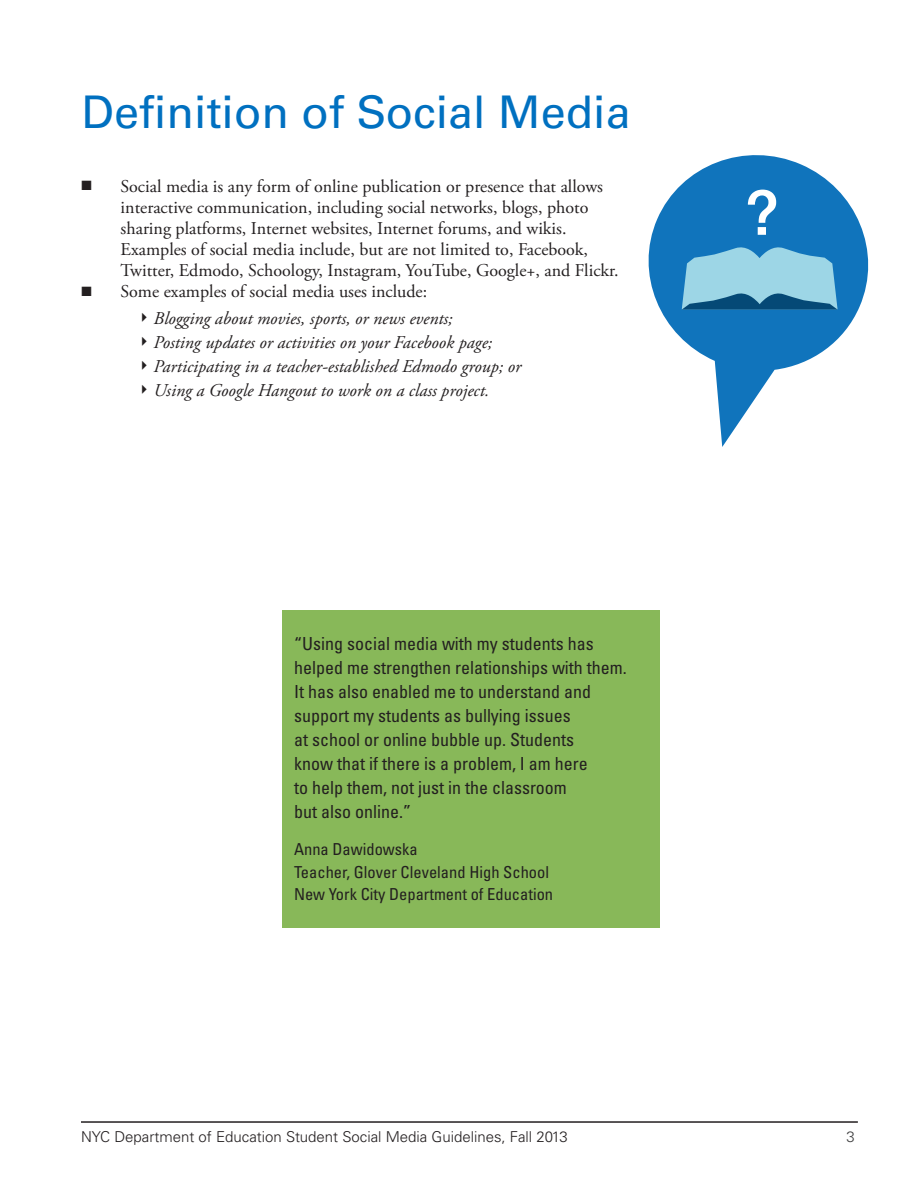
<style>
.page{position:relative;width:918px;height:1188px;background:#fff}
.page>*{position:absolute;margin:0;border:0;box-sizing:border-box;transform-origin:0 0}
.t1{font:45px "Univers";color:#0070c0}
.t2{font:18px/21px "Adobe Garamond Pro";color:#231f20}
.t3{font:condensed 18px/24px "Univers";color:#231f20}
.t4{font:italic 18px "Adobe Garamond Pro";color:#231f20}
.t5{font:condensed 16.5px "Univers";color:#231f20}
.t6{font:300 15px "Univers";color:#231f20}
.t7{font:300 15px "Univers";color:#3e3e3f}
</style>
<div class="page">
<hr style="left:81px;top:1121px;width:777px;height:2px;background:#231f20">
<svg style="left:648px;top:155px;width:221px;height:292px;fill:#1074bc"></svg>
<svg style="left:682px;top:245px;width:156px;height:65px"></svg>
<svg style="left:748px;top:190px;width:28px;height:45px"></svg>
<div style="left:282px;top:610px;width:377px;height:317px;background:#88b859"></div>
<p class="t1" style="left:82px;top:86px;width:551px">Definition of Social Media</p>
<p class="t2" style="left:121px;top:176px;width:499px;text-indent:-39px">■ Social media is any form of online publication or presence that allows interactive communication, including social networks, blogs, photo sharing platforms, Internet websites, Internet forums, and wikis.<br>Examples of social media include, but are not limited to, Facebook, Twitter, Edmodo, Schoology, Instagram, YouTube, Google+, and Flickr.</p>
<p class="t2" style="left:82px;top:282px;width:347px">■ Some examples of social media uses include:</p>
<p class="t4" style="left:154px;top:308px;width:301px">Blogging about movies, sports, or news events;</p>
<p class="t4" style="left:154px;top:332px;width:340px">Posting updates or activities on your Facebook page;</p>
<p class="t4" style="left:154px;top:356px;width:369px">Participating in a teacher-established Edmodo group; or</p>
<p class="t4" style="left:154px;top:380px;width:337px">Using a Google Hangout to work on a class project.</p>
<p class="t3" style="left:294px;top:631px;width:334px">“Using social media with my students has helped me strengthen relationships with them.<br>It has also enabled me to understand and support my students as bullying issues<br>at school or online bubble up. Students<br>know that if there is a problem, I am here<br>to help them, not just in the classroom<br>but also online.”</p>
<p class="t5" style="left:294px;top:839px;width:125px">Anna Dawidowska</p>
<p class="t5" style="left:294px;top:861px;width:257px">Teacher, Glover Cleveland High School</p>
<p class="t5" style="left:294px;top:884px;width:261px">New York City Department of Education</p>
<p class="t6" style="left:81px;top:1128px;width:488px">NYC Department of Education Student Social Media Guidelines, Fall 2013</p>
<p class="t7" style="left:847px;top:1128px;width:10px">3</p>
</div>
